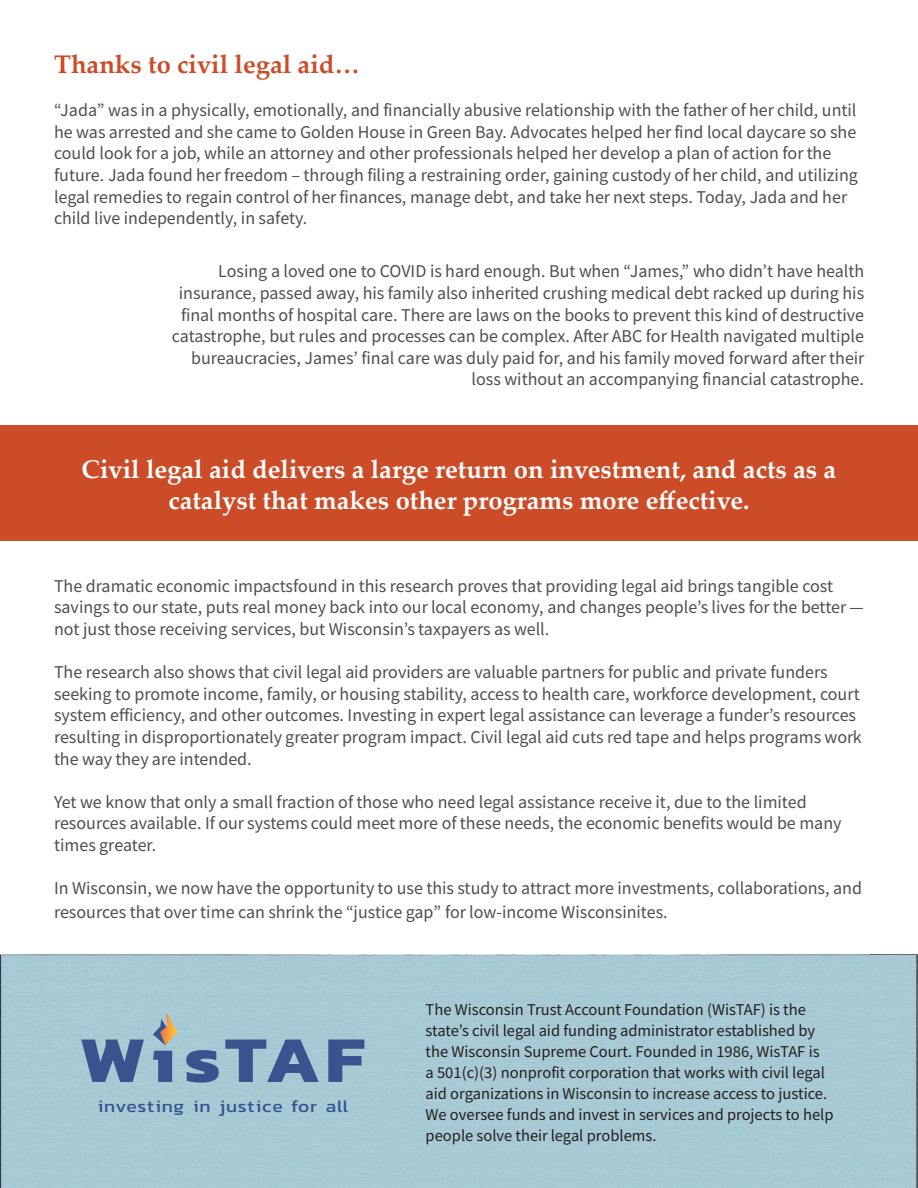
<style>
.page{position:relative;width:918px;height:1188px;background:#fff}
.page>*{position:absolute;margin:0;border:0;box-sizing:border-box;transform-origin:0 0}
.t1{font:700 25.5px/30.6px "Palatino Linotype";color:#fff;text-align:center}
.t2{font:700 25.5px "Palatino Linotype";color:#cc4c27}
.t3{font:18px/21.6px "Source Sans Variable";color:#4d4e51}
.t4{font:17.1px "Kanit";letter-spacing:.04em;color:#365290;scale:1.13 1}
.t5{font:16.5px/21px "Source Sans Variable";color:#231f20}
</style>
<div class="page">
<div style="left:0;top:954px;width:918px;height:234px;background:#a7cad4"></div>
<div style="left:0;top:425px;width:918px;height:115px;background:#cc4c27"></div>
<svg style="left:81px;top:1040px;width:63px;height:42px"></svg>
<svg style="left:186px;top:1050px;width:33px;height:33px"></svg>
<svg style="left:225px;top:1040px;width:94px;height:42px"></svg>
<svg style="left:328px;top:1040px;width:36px;height:42px"></svg>
<svg style="left:153px;top:1012px;width:24px;height:70px"></svg>
<p class="t2" style="left:54px;top:46px;width:307px">Thanks to civil legal aid…</p>
<p class="t3" style="left:54px;top:100px;width:805px">“Jada” was in a physically, emotionally, and financially abusive relationship with the father of her child, until he was arrested and she came to Golden House in Green Bay. Advocates helped her find local daycare so she could look for a job, while an attorney and other professionals helped her develop a plan of action for the future. Jada found her freedom – through filing a restraining order, gaining custody of her child, and utilizing legal remedies to regain control of her finances, manage debt, and take her next steps. Today, Jada and her child live independently, in safety.</p>
<p class="t3" style="left:172px;top:261px;width:694px;text-align:right">Losing a loved one to COVID is hard enough. But when “James,” who didn’t have health insurance, passed away, his family also inherited crushing medical debt racked up during his final months of hospital care. There are laws on the books to prevent this kind of destructive catastrophe, but rules and processes can be complex. After ABC for Health navigated multiple bureaucracies, James’ final care was duly paid for, and his family moved forward after their loss without an accompanying financial catastrophe.</p>
<p class="t1" style="left:82px;top:453px;width:756px">Civil legal aid delivers a large return on investment, and acts as a catalyst that makes other programs more effective.</p>
<p class="t3" style="left:54px;top:575px;width:811px">The dramatic economic impactsfound in this research proves that providing legal aid brings tangible cost savings to our state, puts real money back into our local economy, and changes people’s lives for the better — not just those receiving services, but Wisconsin’s taxpayers as well.</p>
<p class="t3" style="left:54px;top:662px;width:809px">The research also shows that civil legal aid providers are valuable partners for public and private funders seeking to promote income, family, or housing stability, access to health care, workforce development, court system efficiency, and other outcomes. Investing in expert legal assistance can leverage a funder’s resources resulting in disproportionately greater program impact. Civil legal aid cuts red tape and helps programs work the way they are intended.</p>
<p class="t3" style="left:54px;top:791px;width:789px">Yet we know that only a small fraction of those who need legal assistance receive it, due to the limited resources available. If our systems could meet more of these needs, the economic benefits would be many times greater.</p>
<p class="t3" style="left:54px;top:877px;width:810px;line-height:23.4px">In Wisconsin, we now have the opportunity to use this study to attract more investments, collaborations, and resources that over time can shrink the “justice gap” for low-income Wisconsinites.</p>
<p class="t4" style="left:97px;top:1094px;width:223px">investing in justice for all</p>
<p class="t5" style="left:426px;top:999px;width:409px">The Wisconsin Trust Account Foundation (WisTAF) is the state’s civil legal aid funding administrator established by the Wisconsin Supreme Court. Founded in 1986, WisTAF is<br>a 501(c)(3) nonprofit corporation that works with civil legal aid organizations in Wisconsin to increase access to justice.<br>We oversee funds and invest in services and projects to help people solve their legal problems.</p>
</div>
